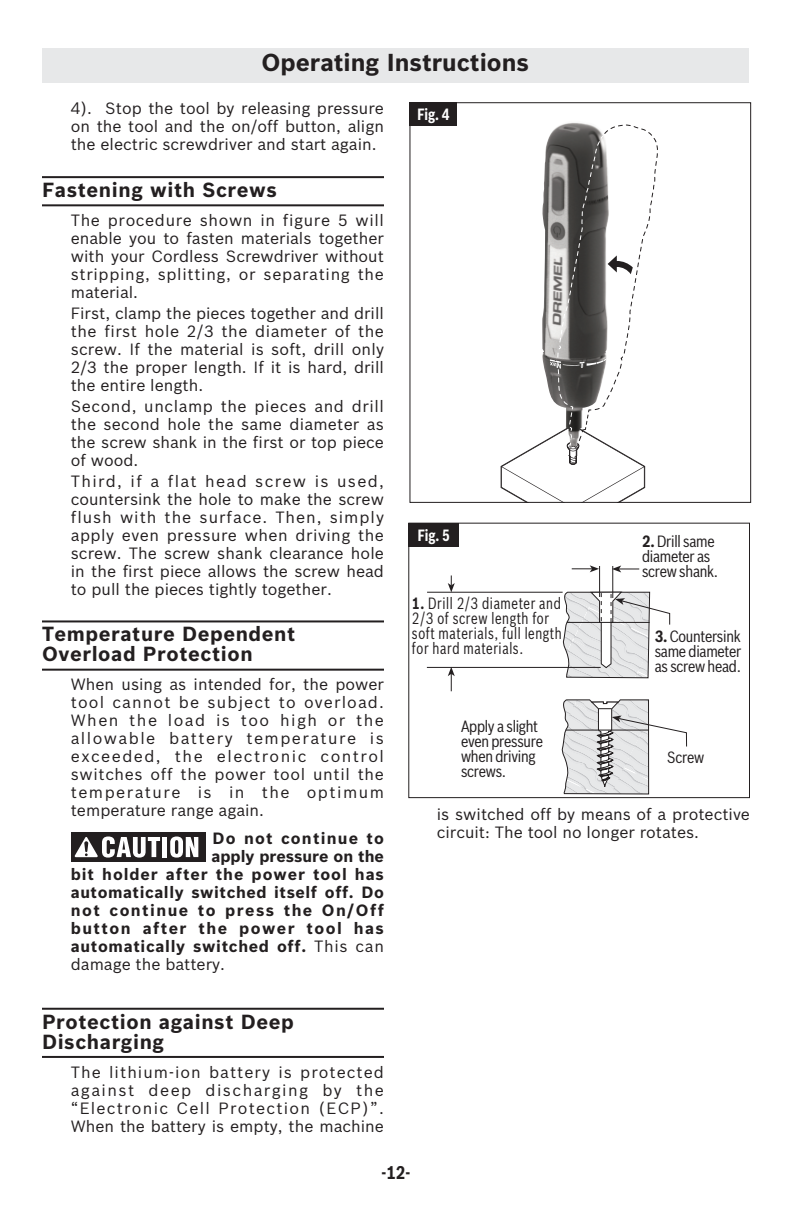
<style>
.page{position:relative;width:792px;height:1224px;background:#fff}
.page>*{position:absolute;margin:0;border:0;box-sizing:border-box;transform-origin:0 0}
.t1{font:700 24px "Bosch Sans";color:#231f20}
.t2{font:700 20px/20px "Bosch Sans";letter-spacing:.03em;color:#231f20}
.t3{font:700 18px "Bosch Sans Cond";color:#231f20}
.t4{font:16px/18px "Bosch Sans";color:#231f20;text-align:justify}
.t5{font:16px/15px "Bosch Sans Cond";letter-spacing:-.015em;color:#231f20}
.t6{font:16px/15px "Bosch Sans Cond";letter-spacing:.045em;color:#231f20;scale:.9 1}
.t7{font:700 16px "Bosch Sans";letter-spacing:.055em;color:#231f20}
.t8{font:700 16px "Bosch Sans";letter-spacing:.09em;color:#231f20}
.t9{font:700 16px "Bosch Sans";letter-spacing:.035em;color:#231f20}
.t10{font:700 16px "Bosch Sans";color:#231f20}
.t11{font:700 16px "Bosch Sans";letter-spacing:.075em;color:#231f20}
.t12{font:700 16px "Bosch Sans Cond";color:#fff;scale:.9 1}
.s1{font-weight:400}
.s2{font-weight:700}
</style>
<div class="page">
<hr style="left:42px;top:176px;width:342px;height:2px;background:#231f20">
<hr style="left:42px;top:204px;width:342px;height:2px;background:#231f20">
<hr style="left:42px;top:620px;width:342px;height:2px;background:#231f20">
<hr style="left:42px;top:669px;width:342px;height:2px;background:#231f20">
<hr style="left:42px;top:1008px;width:342px;height:2px;background:#231f20">
<hr style="left:42px;top:1056px;width:342px;height:2px;background:#231f20">
<div style="left:71px;top:832px;width:134px;height:30px;background:#231f20"></div>
<svg style="left:75px;top:837px;width:85px;height:21px"></svg>
<hr style="left:163px;top:837px;width:4px;height:20px;background:#fff">
<svg style="left:170px;top:837px;width:28px;height:21px"></svg>
<hr style="left:427px;top:592px;width:136px;height:1px;background:#231f20">
<hr style="left:427px;top:667px;width:174px;height:1px;background:#231f20">
<svg style="left:448px;top:667px;width:7px;height:24px"></svg>
<svg style="left:448px;top:575px;width:7px;height:17px"></svg>
<svg style="left:562px;top:591px;width:109px;height:88px"></svg>
<svg style="left:613px;top:565px;width:26px;height:7px"></svg>
<svg style="left:572px;top:565px;width:27px;height:7px"></svg>
<hr style="left:612px;top:566px;width:1px;height:32px;background:#231f20">
<hr style="left:599px;top:566px;width:1px;height:31px;background:#231f20">
<svg style="left:561px;top:699px;width:127px;height:96px"></svg>
<div style="left:408px;top:523px;width:342px;height:275px;border:1px solid #231f20"></div>
<div style="left:42px;top:48px;width:707px;height:34px;background:#e7e8e9"></div>
<div style="left:408px;top:523px;width:51px;height:24px;background:#231f20"></div>
<svg style="left:501px;top:124px;width:157px;height:377px"></svg>
<div style="left:409px;top:102px;width:342px;height:401px;border:1px solid #231f20"></div>
<div style="left:409px;top:102px;width:48px;height:24px;background:#231f20"></div>
<h1 class="t1" style="left:262px;top:49px;width:269px">Operating Instructions</h1>
<p class="t4" style="left:71px;top:100px;width:315px">4). Stop the tool by releasing pressure on the tool and the on/off button, align the electric screwdriver and start again.</p>
<p class="t2" style="left:42px;top:180px;width:236px">Fastening with Screws</p>
<p class="t4" style="left:71px;top:211px;width:315px">The procedure shown in figure 5 will enable you to fasten materials together with your Cordless Screwdriver without stripping, splitting, or separating the material.</p>
<p class="t4" style="left:71px;top:304px;width:315px">First, clamp the pieces together and drill the first hole 2/3 the diameter of the screw. If the material is soft, drill only 2/3 the proper length. If it is hard, drill the entire length.</p>
<p class="t4" style="left:71px;top:397px;width:315px">Second, unclamp the pieces and drill the second hole the same diameter as the screw shank in the first or top piece of wood.</p>
<p class="t4" style="left:71px;top:472px;width:315px">Third, if a flat head screw is used, countersink the hole to make the screw flush with the surface. Then, simply apply even pressure when driving the screw. The screw shank clearance hole in the first piece allows the screw head to pull the pieces tightly together.</p>
<p class="t2" style="left:42px;top:625px;width:255px">Temperature Dependent<br>Overload Protection</p>
<p class="t4" style="left:71px;top:676px;width:315px">When using as intended for, the power tool cannot be subject to overload.<br>When the load is too high or the allowable battery temperature is exceeded, the electronic control switches off the power tool until the temperature is in the optimum temperature range again.</p>
<p class="t11" style="left:213px;top:829px;width:173px">Do not continue to</p>
<p class="t10" style="left:211px;top:847px;width:174px">apply pressure on the</p>
<p class="t7" style="left:71px;top:865px;width:315px">bit holder after the power tool has</p>
<p class="t9" style="left:71px;top:883px;width:315px">automatically switched itself off. Do</p>
<p class="t8" style="left:71px;top:901px;width:315px">not continue to press the On/Off</p>
<p class="t8" style="left:71px;top:919px;width:315px">button after the power tool has</p>
<p class="t7" style="left:71px;top:937px;width:315px">automatically switched off. <span class="s1">This can</span></p>
<p class="t4" style="left:71px;top:956px;width:156px">damage the battery.</p>
<p class="t2" style="left:42px;top:1012px;width:253px">Protection against Deep<br>Discharging</p>
<p class="t4" style="left:71px;top:1063px;width:315px">The lithium-ion battery is protected against deep discharging by the “Electronic Cell Protection (ECP)”.<br>When the battery is empty, the machine</p>
<p class="t12" style="left:417px;top:105px;width:37px">Fig. 4</p>
<p class="t12" style="left:418px;top:526px;width:37px">Fig. 5</p>
<p class="t6" style="left:412px;top:596px;width:168px"><span class="s2">1.</span> Drill 2/3 diameter and<br>2/3 of screw length for soft materials, full length for hard materials.</p>
<p class="t5" style="left:461px;top:719px;width:84px">Apply a slight even pressure when driving screws.</p>
<p class="t5" style="left:642px;top:534px;width:78px"><span class="s2">2.</span> Drill same diameter as screw shank.</p>
<p class="t5" style="left:655px;top:629px;width:88px;text-align:justify"><span class="s2">3.</span> Countersink same diameter as screw head.</p>
<p class="t5" style="left:667px;top:750px;width:38px">Screw</p>
<p class="t4" style="left:437px;top:806px;width:315px">is switched off by means of a protective circuit: The tool no longer rotates.</p>
<p class="t3" style="left:382px;top:1162px;width:30px">-12-</p>
</div>
